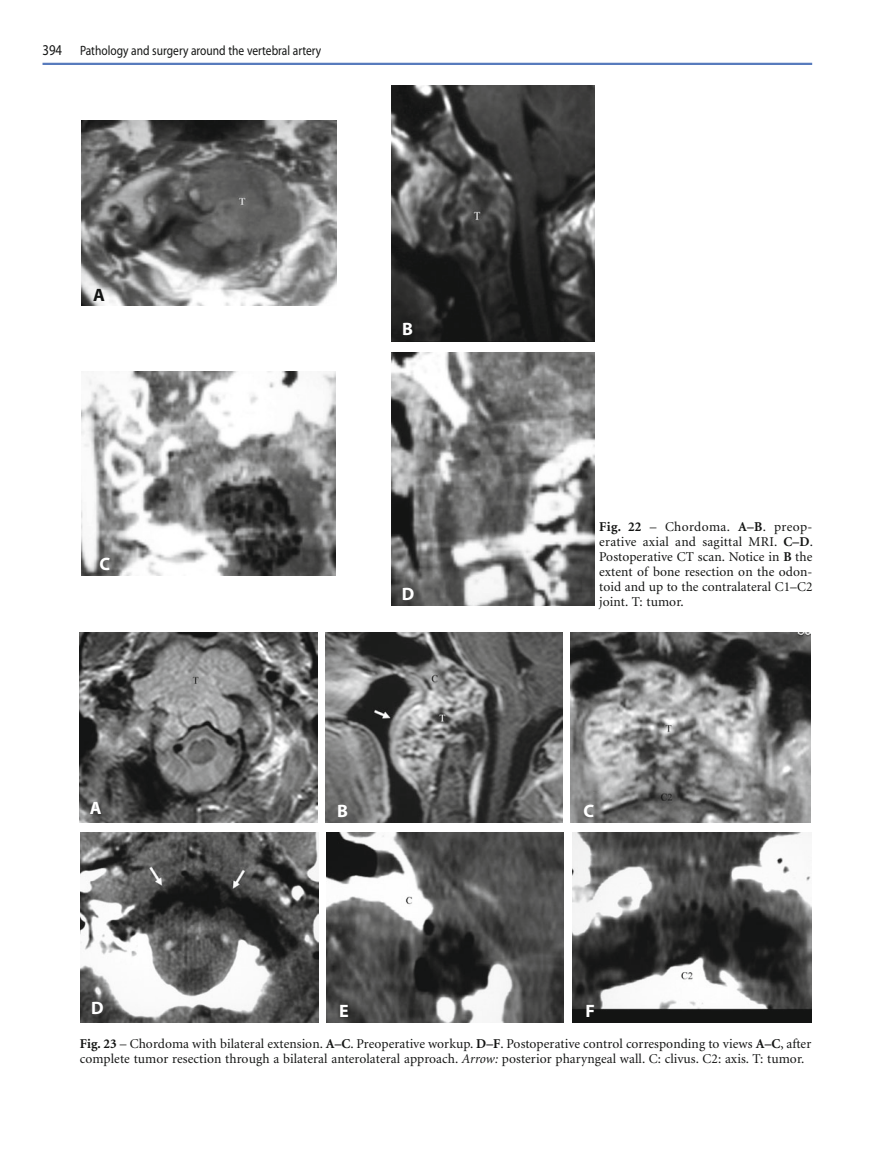
<style>
.page{position:relative;width:893px;height:1149px;background:#fff}
.page>*{position:absolute;margin:0;border:0;box-sizing:border-box;transform-origin:0 0}
.t1{font:700 18px "Myriad";color:#fff}
.t2{font:700 18px "Myriad";color:#131413}
.t3{font:13.5px/15px "Minion";letter-spacing:.005em;color:#131413;text-align:justify}
.t4{font:13.5px "Myriad";color:#131413;scale:.85 1}
.s1{font-size:15px}
.s2{font-weight:700}
.s3{font-style:italic}
</style>
<div class="page">
<hr style="left:43px;top:63px;width:769px;height:2px;background:#587bbd">
<img style="left:81px;top:121px;width:255px;height:184px">
<img style="left:391px;top:86px;width:203px;height:255px">
<img style="left:81px;top:371px;width:254px;height:204px">
<img style="left:392px;top:352px;width:202px;height:253px">
<img style="left:79px;top:632px;width:238px;height:190px">
<img style="left:571px;top:632px;width:239px;height:190px">
<img style="left:325px;top:632px;width:237px;height:189px">
<img style="left:81px;top:832px;width:237px;height:189px">
<img style="left:572px;top:832px;width:240px;height:189px">
<img style="left:327px;top:832px;width:237px;height:189px">
<p class="t4" style="left:43px;top:46px;width:329px"><span class="s1">394</span> Pathology and surgery around the vertebral artery</p>
<h1 class="t2" style="left:93px;top:288px;width:13px">A</h1>
<h1 class="t1" style="left:99px;top:557px;width:12px">C</h1>
<h1 class="t1" style="left:402px;top:322px;width:12px">B</h1>
<h1 class="t1" style="left:402px;top:587px;width:14px">D</h1>
<p class="t3" style="left:599px;top:520px;width:215px"><span class="s2">Fig. 22</span> – Chordoma. <span class="s2">A–B</span>. preop&shy;erative axial and sagittal MRI. <span class="s2">C–D</span>.<br>Postoperative CT scan. Notice in <span class="s2">B</span> the extent of bone resection on the odon&shy;toid and up to the contralateral C1–C2 joint. T: tumor.</p>
<h1 class="t1" style="left:90px;top:801px;width:13px">A</h1>
<h1 class="t1" style="left:337px;top:803px;width:12px">B</h1>
<h1 class="t1" style="left:583px;top:803px;width:12px">C</h1>
<h1 class="t1" style="left:91px;top:1000px;width:14px">D</h1>
<h1 class="t1" style="left:339px;top:1003px;width:11px">E</h1>
<h1 class="t1" style="left:586px;top:1003px;width:11px">F</h1>
<p class="t3" style="left:80px;top:1036px;width:733px"><span class="s2">Fig. 23</span> – Chordoma with bilateral extension. <span class="s2">A–C</span>. Preoperative workup. <span class="s2">D–F</span>. Postoperative control corresponding to views <span class="s2">A–C</span>, after complete tumor resection through a bilateral anterolateral approach. <span class="s3">Arrow:</span> posterior pharyngeal wall. C: clivus. C2: axis. T: tumor.</p>
</div>
